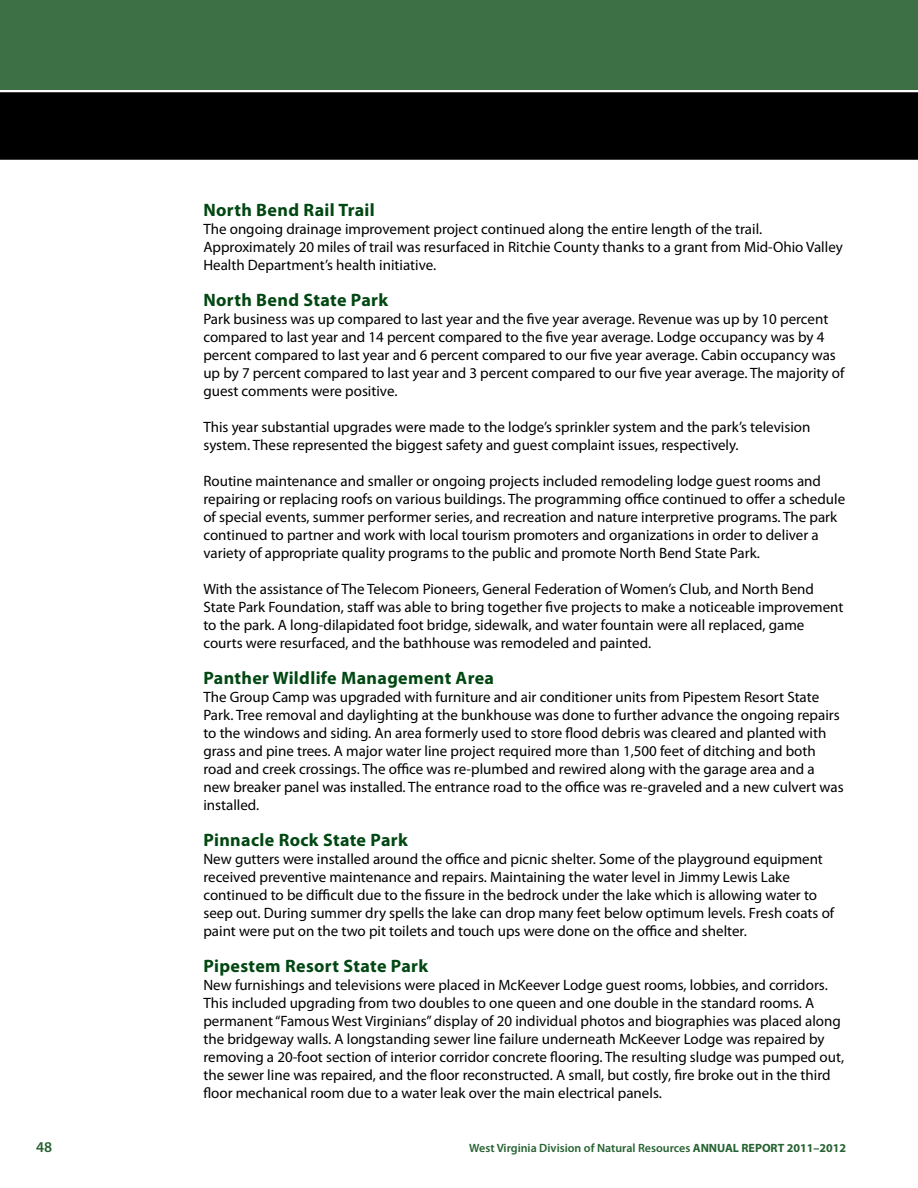
<style>
.page{position:relative;width:918px;height:1188px;background:#fff}
.page>*{position:absolute;margin:0;border:0;box-sizing:border-box;transform-origin:0 0}
.t1{font:700 18px "Myriad Pro";letter-spacing:.02em;color:#004712}
.t2{font:15px/18px "Myriad Pro";color:#000}
.t3{font:600 15px "Myriad Pro";color:#276232}
.t4{font:600 12px "Myriad Pro";color:#276232}
.s1{font-weight:700}
</style>
<div class="page">
<div style="left:0;top:92px;width:918px;height:68px;background:#000"></div>
<div style="left:0;top:0;width:918px;height:90px;background:#3d7145"></div>
<p class="t1" style="left:203px;top:198px;width:173px">North Bend Rail Trail</p>
<p class="t2" style="left:203px;top:220px;width:641px">The ongoing drainage improvement project continued along the entire length of the trail.<br>Approximately 20 miles of trail was resurfaced in Ritchie County thanks to a grant from Mid-Ohio Valley<br>Health Department’s health initiative.</p>
<p class="t1" style="left:203px;top:288px;width:186px">North Bend State Park</p>
<p class="t2" style="left:203px;top:310px;width:643px">Park business was up compared to last year and the five year average. Revenue was up by 10 percent compared to last year and 14 percent compared to the five year average. Lodge occupancy was by 4 percent compared to last year and 6 percent compared to our five year average. Cabin occupancy was up by 7 percent compared to last year and 3 percent compared to our five year average. The majority of guest comments were positive.</p>
<p class="t2" style="left:203px;top:418px;width:609px">This year substantial upgrades were made to the lodge’s sprinkler system and the park’s television system. These represented the biggest safety and guest complaint issues, respectively.</p>
<p class="t2" style="left:203px;top:472px;width:643px">Routine maintenance and smaller or ongoing projects included remodeling lodge guest rooms and repairing or replacing roofs on various buildings. The programming office continued to offer a schedule of special events, summer performer series, and recreation and nature interpretive programs. The park continued to partner and work with local tourism promoters and organizations in order to deliver a variety of appropriate quality programs to the public and promote North Bend State Park.</p>
<p class="t2" style="left:203px;top:580px;width:642px">With the assistance of The Telecom Pioneers, General Federation of Women’s Club, and North Bend State Park Foundation, staff was able to bring together five projects to make a noticeable improvement to the park. A long-dilapidated foot bridge, sidewalk, and water fountain were all replaced, game courts were resurfaced, and the bathhouse was remodeled and painted.</p>
<p class="t1" style="left:203px;top:666px;width:292px">Panther Wildlife Management Area</p>
<p class="t2" style="left:203px;top:688px;width:642px">The Group Camp was upgraded with furniture and air conditioner units from Pipestem Resort State Park. Tree removal and daylighting at the bunkhouse was done to further advance the ongoing repairs to the windows and siding. An area formerly used to store flood debris was cleared and planted with grass and pine trees. A major water line project required more than 1,500 feet of ditching and both road and creek crossings. The office was re-plumbed and rewired along with the garage area and a new breaker panel was installed. The entrance road to the office was re-graveled and a new culvert was installed.</p>
<p class="t1" style="left:203px;top:828px;width:206px">Pinnacle Rock State Park</p>
<p class="t2" style="left:203px;top:850px;width:632px">New gutters were installed around the office and picnic shelter. Some of the playground equipment received preventive maintenance and repairs. Maintaining the water level in Jimmy Lewis Lake continued to be difficult due to the fissure in the bedrock under the lake which is allowing water to seep out. During summer dry spells the lake can drop many feet below optimum levels. Fresh coats of paint were put on the two pit toilets and touch ups were done on the office and shelter.</p>
<p class="t1" style="left:203px;top:954px;width:226px">Pipestem Resort State Park</p>
<p class="t2" style="left:203px;top:976px;width:642px">New furnishings and televisions were placed in McKeever Lodge guest rooms, lobbies, and corridors.<br>This included upgrading from two doubles to one queen and one double in the standard rooms. A permanent “Famous West Virginians” display of 20 individual photos and biographies was placed along the bridgeway walls. A longstanding sewer line failure underneath McKeever Lodge was repaired by removing a 20-foot section of interior corridor concrete flooring. The resulting sludge was pumped out, the sewer line was repaired, and the floor reconstructed. A small, but costly, fire broke out in the third floor mechanical room due to a water leak over the main electrical panels.</p>
<p class="t3" style="left:36px;top:1137px;width:18px">48</p>
<p class="t4" style="left:469px;top:1140px;width:378px">West Virginia Division of Natural Resources <span class="s1">ANNUAL REPORT 2011–2012</span></p>
</div>
